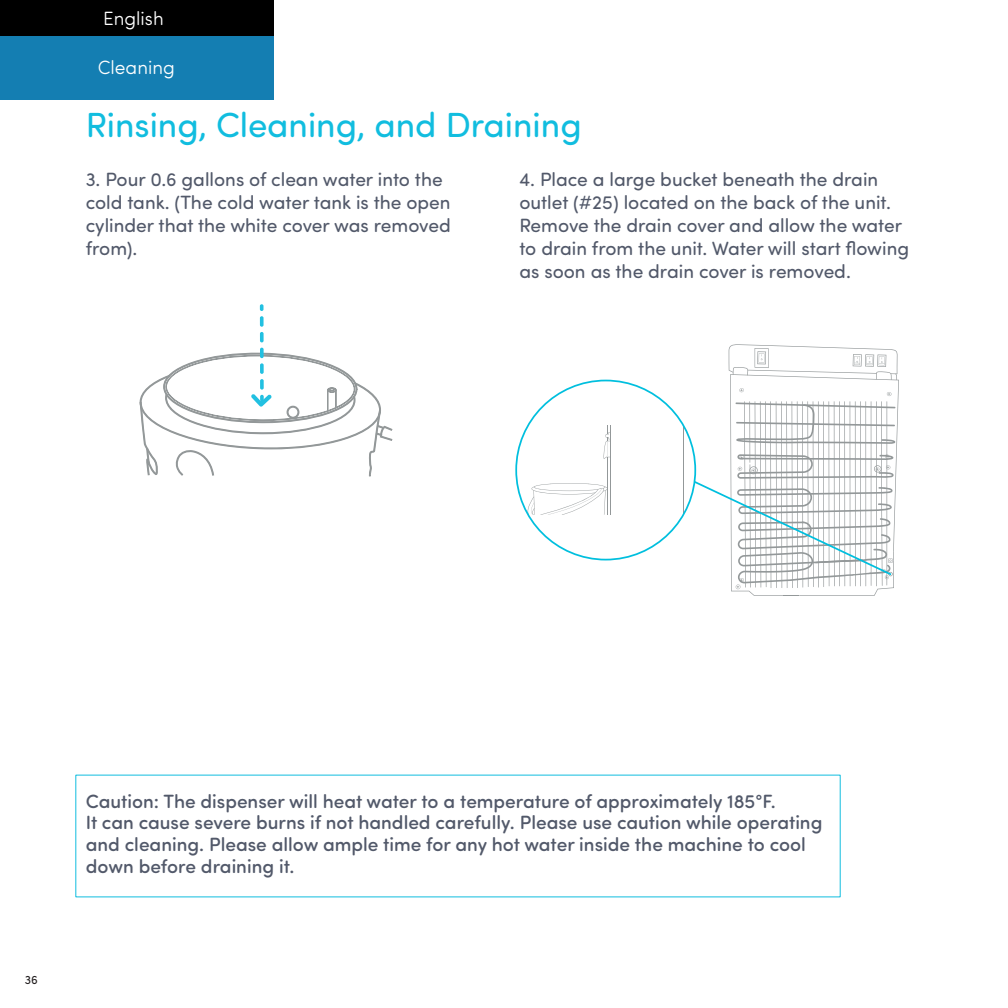
<style>
.page{position:relative;width:1008px;height:1008px;background:#fff}
.page>*{position:absolute;margin:0;border:0;box-sizing:border-box;transform-origin:0 0}
.t1{font:35px "Sofia Pro Soft";color:#11bddf}
.t2{font:19.25px/23.1px "Sofia Pro Soft";color:#52596a}
.t3{font:500 19.25px "Sofia Pro Soft";color:#52596a}
.t4{font:300 19.25px "Sofia Pro Soft";color:#fff}
.t5{font:12.25px "Sofia Pro Soft";color:#231f20}
</style>
<div class="page">
<svg style="left:140px;top:304px;width:252px;height:172px"></svg>
<svg style="left:692px;top:344px;width:207px;height:252px"></svg>
<svg style="left:525px;top:483px;width:82px;height:32px"></svg>
<hr style="left:683px;top:425px;width:1px;height:90px;background:#939899">
<hr style="left:610px;top:425px;width:1px;height:90px;background:#939899">
<hr style="left:607px;top:457px;width:1px;height:58px;background:#939899">
<svg style="left:603px;top:425px;width:7px;height:34px"></svg>
<div style="left:0;top:0;width:273px;height:100px;background:#147eb2"></div>
<div style="left:0;top:0;width:273px;height:35px;background:#000"></div>
<p class="t4" style="left:103px;top:5px;width:62px">English</p>
<p class="t4" style="left:98px;top:54px;width:78px">Cleaning</p>
<p class="t1" style="left:86px;top:101px;width:497px">Rinsing, Cleaning, and Draining</p>
<p class="t2" style="left:86px;top:167px;width:367px">3. Pour 0.6 gallons of clean water into the cold tank. (The cold water tank is the open cylinder that the white cover was removed from).</p>
<p class="t2" style="left:519px;top:167px;width:391px">4. Place a large bucket beneath the drain outlet (#25) located on the back of the unit.<br>Remove the drain cover and allow the water to drain from the unit. Water will start flowing as soon as the drain cover is removed.</p>
<p class="t5" style="left:25px;top:972px;width:15px">36</p>
<p class="t3" style="left:86px;top:787px;width:692px">Caution: The dispenser will heat water to a temperature of approximately 185°F.</p>
<p class="t3" style="left:86px;top:809px;width:738px">It can cause severe burns if not handled carefully. Please use caution while operating</p>
<p class="t3" style="left:86px;top:830px;width:722px">and cleaning. Please allow ample time for any hot water inside the machine to cool</p>
<p class="t3" style="left:86px;top:852px;width:210px">down before draining it.</p>
</div>
